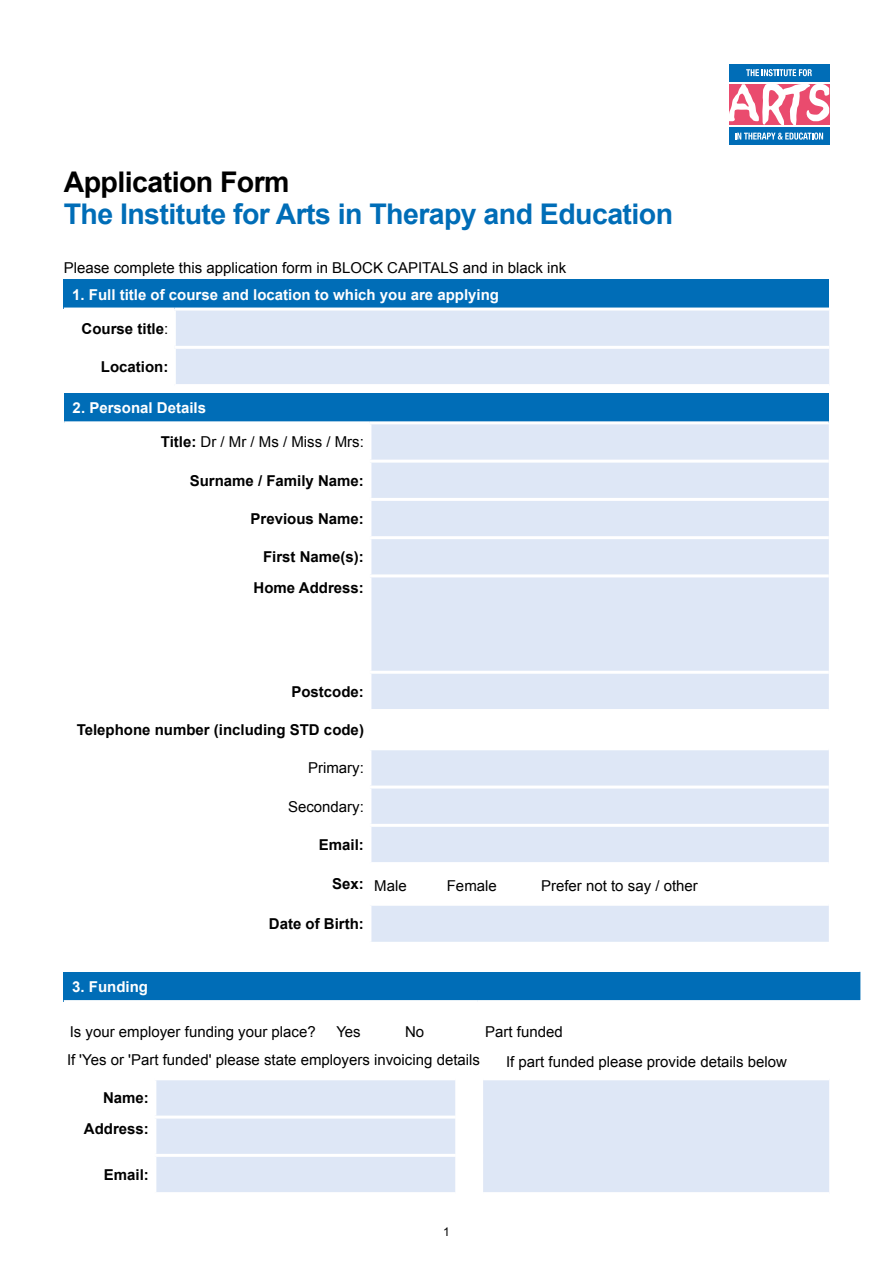
<style>
.page{position:relative;width:893px;height:1263px;background:#fff}
.page>*{position:absolute;margin:0;border:0;box-sizing:border-box;transform-origin:0 0}
.t1{font:700 28.5px "Arial";letter-spacing:-.02em;color:#006db7}
.t2{font:700 28.5px "Arial";letter-spacing:-.02em;color:#000}
.t3{font:15px "Arial";color:#000}
.t4{font:700 15px "Arial";color:#000}
.t5{font:700 15px "Arial";color:#fff}
.t6{font:12px "Arial";color:#000}
.s1{font-weight:400}
.s2{font-weight:700}
</style>
<div class="page">
<div style="left:64px;top:279px;width:765px;height:30px;background:#006db7"></div>
<div style="left:176px;top:311px;width:653px;height:73px;background:#dee7f6"></div>
<hr style="left:174px;top:346px;width:655px;height:3px;background:#fff">
<hr style="left:64px;top:308px;width:110px;height:3px;background:#fff">
<hr style="left:174px;top:308px;width:655px;height:3px;background:#fff">
<div style="left:64px;top:393px;width:765px;height:30px;background:#006db7"></div>
<svg style="left:371px;top:424px;width:458px;height:518px;fill:#dee7f6"></svg>
<hr style="left:370px;top:460px;width:459px;height:3px;background:#fff">
<hr style="left:370px;top:498px;width:459px;height:3px;background:#fff">
<hr style="left:370px;top:536px;width:459px;height:3px;background:#fff">
<hr style="left:370px;top:574px;width:459px;height:3px;background:#fff">
<hr style="left:370px;top:671px;width:459px;height:3px;background:#fff">
<hr style="left:370px;top:709px;width:459px;height:3px;background:#fff">
<hr style="left:370px;top:747px;width:459px;height:3px;background:#fff">
<hr style="left:370px;top:785px;width:459px;height:3px;background:#fff">
<hr style="left:370px;top:824px;width:459px;height:3px;background:#fff">
<hr style="left:370px;top:862px;width:459px;height:3px;background:#fff">
<hr style="left:370px;top:903px;width:459px;height:3px;background:#fff">
<hr style="left:64px;top:421px;width:306px;height:3px;background:#fff">
<hr style="left:370px;top:421px;width:459px;height:3px;background:#fff">
<div style="left:64px;top:972px;width:796px;height:29px;background:#006db7"></div>
<hr style="left:64px;top:1000px;width:414px;height:3px;background:#fff">
<hr style="left:478px;top:1000px;width:383px;height:3px;background:#fff">
<div style="left:156px;top:1080px;width:673px;height:112px;background:#dee7f6"></div>
<svg style="left:455px;top:1080px;width:28px;height:112px"></svg>
<hr style="left:155px;top:1115px;width:300px;height:3px;background:#fff">
<hr style="left:455px;top:1115px;width:28px;height:3px;background:#fff">
<hr style="left:155px;top:1154px;width:300px;height:3px;background:#fff">
<hr style="left:455px;top:1154px;width:28px;height:3px;background:#fff">
<svg style="left:729px;top:84px;width:100px;height:41px"></svg>
<div style="left:729px;top:127px;width:100px;height:18px;background:#006db7"></div>
<svg style="left:735px;top:133px;width:88px;height:7px"></svg>
<div style="left:729px;top:64px;width:100px;height:17px;background:#006db7"></div>
<svg style="left:746px;top:69px;width:66px;height:7px"></svg>
<p class="t2" style="left:64px;top:163px;width:227px">Application Form</p>
<p class="t1" style="left:64px;top:195px;width:611px">The Institute for Arts in Therapy and Education</p>
<p class="t3" style="left:64px;top:258px;width:504px">Please complete this application form in BLOCK CAPITALS and in black ink</p>
<p class="t5" style="left:72px;top:284px;width:428px">1. Full title of course and location to which you are applying</p>
<p class="t4" style="left:82px;top:318px;width:88px">Course title<span class="s1">:</span></p>
<p class="t4" style="left:101px;top:357px;width:69px">Location:</p>
<p class="t5" style="left:73px;top:398px;width:135px">2. Personal Details</p>
<p class="t3" style="left:161px;top:432px;width:205px"><span class="s2">Title:</span> Dr / Mr / Ms / Miss / Mrs:</p>
<p class="t4" style="left:190px;top:471px;width:176px">Surname / Family Name:</p>
<p class="t4" style="left:251px;top:509px;width:115px">Previous Name:</p>
<p class="t4" style="left:263px;top:547px;width:102px">First Name(s):</p>
<p class="t4" style="left:254px;top:578px;width:112px">Home Address:</p>
<p class="t4" style="left:291px;top:682px;width:74px">Postcode:</p>
<p class="t4" style="left:77px;top:720px;width:289px">Telephone number (including STD code)</p>
<p class="t3" style="left:308px;top:758px;width:57px">Primary:</p>
<p class="t3" style="left:288px;top:796px;width:77px">Secondary:</p>
<p class="t4" style="left:319px;top:835px;width:47px">Email:</p>
<p class="t4" style="left:332px;top:874px;width:33px">Sex:</p>
<p class="t3" style="left:374px;top:876px;width:34px">Male</p>
<p class="t3" style="left:447px;top:876px;width:52px">Female</p>
<p class="t3" style="left:541px;top:876px;width:158px">Prefer not to say / other</p>
<p class="t4" style="left:269px;top:914px;width:96px">Date of Birth:</p>
<p class="t5" style="left:72px;top:977px;width:77px">3. Funding</p>
<p class="t3" style="left:70px;top:1021px;width:247px">Is your employer funding your place?</p>
<p class="t3" style="left:336px;top:1021px;width:26px">Yes</p>
<p class="t3" style="left:405px;top:1021px;width:21px">No</p>
<p class="t3" style="left:485px;top:1021px;width:79px">Part funded</p>
<p class="t3" style="left:67px;top:1050px;width:414px">If 'Yes or 'Part funded' please state employers invoicing details</p>
<p class="t3" style="left:506px;top:1051px;width:282px">If part funded please provide details below</p>
<p class="t4" style="left:103px;top:1088px;width:47px">Name:</p>
<p class="t4" style="left:84px;top:1119px;width:67px">Address:</p>
<p class="t4" style="left:104px;top:1165px;width:47px">Email:</p>
<p class="t6" style="left:443px;top:1223px;width:8px">1</p>
</div>
